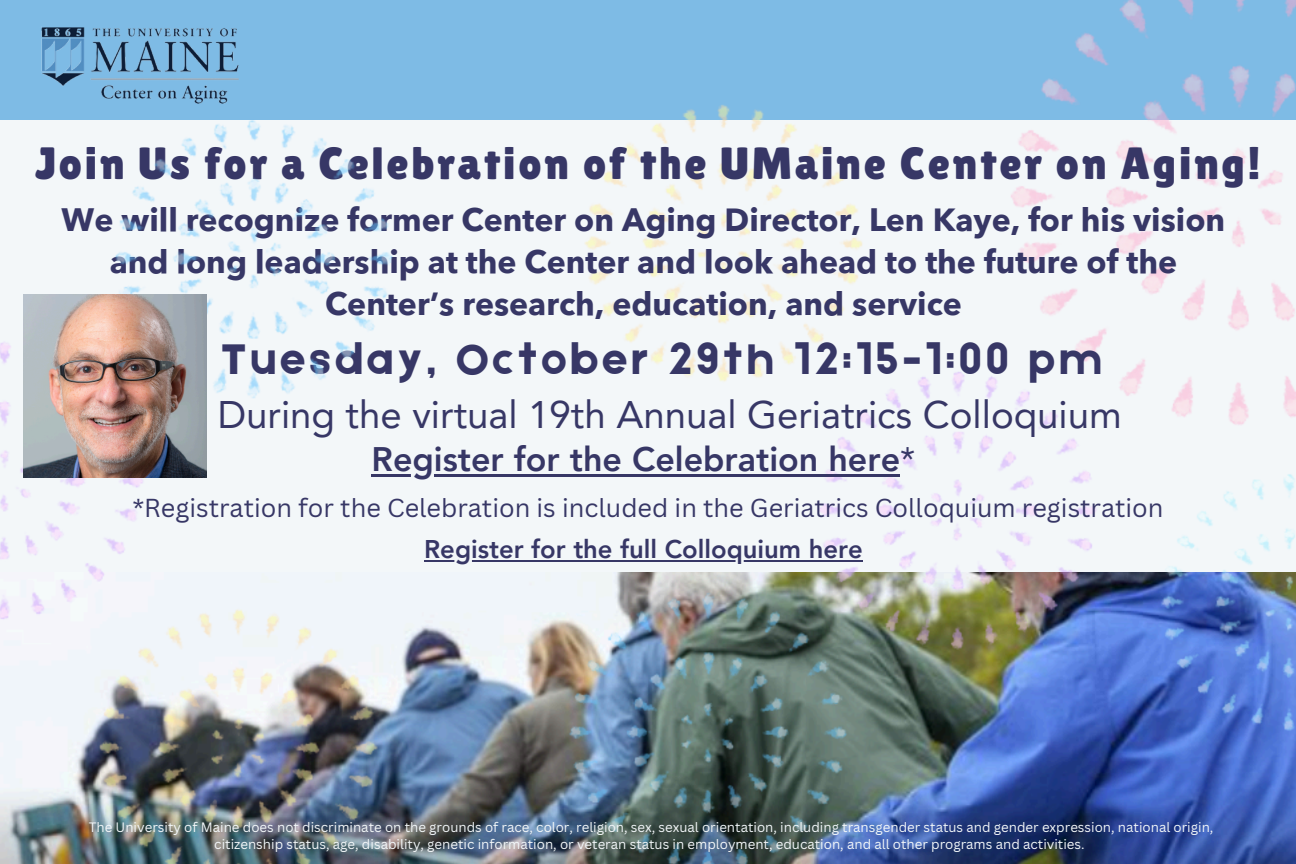
<style>
.page{position:relative;width:1296px;height:864px;background:#f3f7f9}
.page>*{position:absolute;margin:0;border:0;box-sizing:border-box;transform-origin:0 0}
.t1{font:45.6px "Etna";letter-spacing:.095em;color:#373766}
.t2{font:45.2px "Lilita One";letter-spacing:.06em;color:#373766}
.t3{font:38.4px "Avenir LT Pro";color:#373766}
.t4{font:800 34px "Avenir LT Pro";color:#373766}
.t5{font:700 32px/42px "Avenir Next Thai Modern";color:#373766;text-align:center}
.t6{font:800 25.6px "Avenir LT Pro";color:#373766}
.t7{font:25.2px "Canva Sans";color:#373766}
.t8{font:13.2px/17.8px "Canva Sans";color:#f3f7f9;text-align:center}
.s1{font-weight:400}
</style>
<div class="page">
<img style="left:393px;top:615px;width:176px;height:249px">
<div style="left:0;top:0;width:1296px;height:120px;background:#7ebbe5"></div>
<img style="left:41px;top:26px;width:198px;height:78px">
<img style="left:569px;top:0;width:727px;height:864px">
<hr style="left:372px;top:474px;width:528px;height:3px;background:#373766">
<img style="left:0;top:120px;width:393px;height:744px">
<img style="left:24px;top:294px;width:183px;height:183px">
<hr style="left:424px;top:560px;width:439px;height:1px;background:#373766">
<p class="t2" style="left:35px;top:137px;width:1227px">Join Us for a Celebration of the UMaine Center on Aging!</p>
<p class="t5" style="left:62px;top:197px;width:1165px">We will recognize former Center on Aging Director, Len Kaye, for his vision and long leadership at the Center and look ahead to the future of the<br>Center’s research, education, and service</p>
<h1 class="t1" style="left:221px;top:327px;width:882px">Tuesday, October 29th 12:15-1:00 pm</h1>
<h3 class="t3" style="left:218px;top:399px;width:906px">During the virtual 19th Annual Geriatrics Colloquium</h3>
<h1 class="t4" style="left:372px;top:445px;width:545px">Register for the Celebration here<span class="s1">*</span></h1>
<h6 class="t7" style="left:132px;top:490px;width:1033px">*Registration for the Celebration is included in the Geriatrics Colloquium registration</h6>
<h4 class="t6" style="left:424px;top:539px;width:440px">Register for the full Colloquium here</h4>
<h5 class="t8" style="left:89px;top:818px;width:1126px">The University of Maine does not discriminate on the grounds of race, color, religion, sex, sexual orientation, including transgender status and gender expression, national origin, citizenship status, age, disability, genetic information, or veteran status in employment, education, and all other programs and activities.</h5>
</div>
